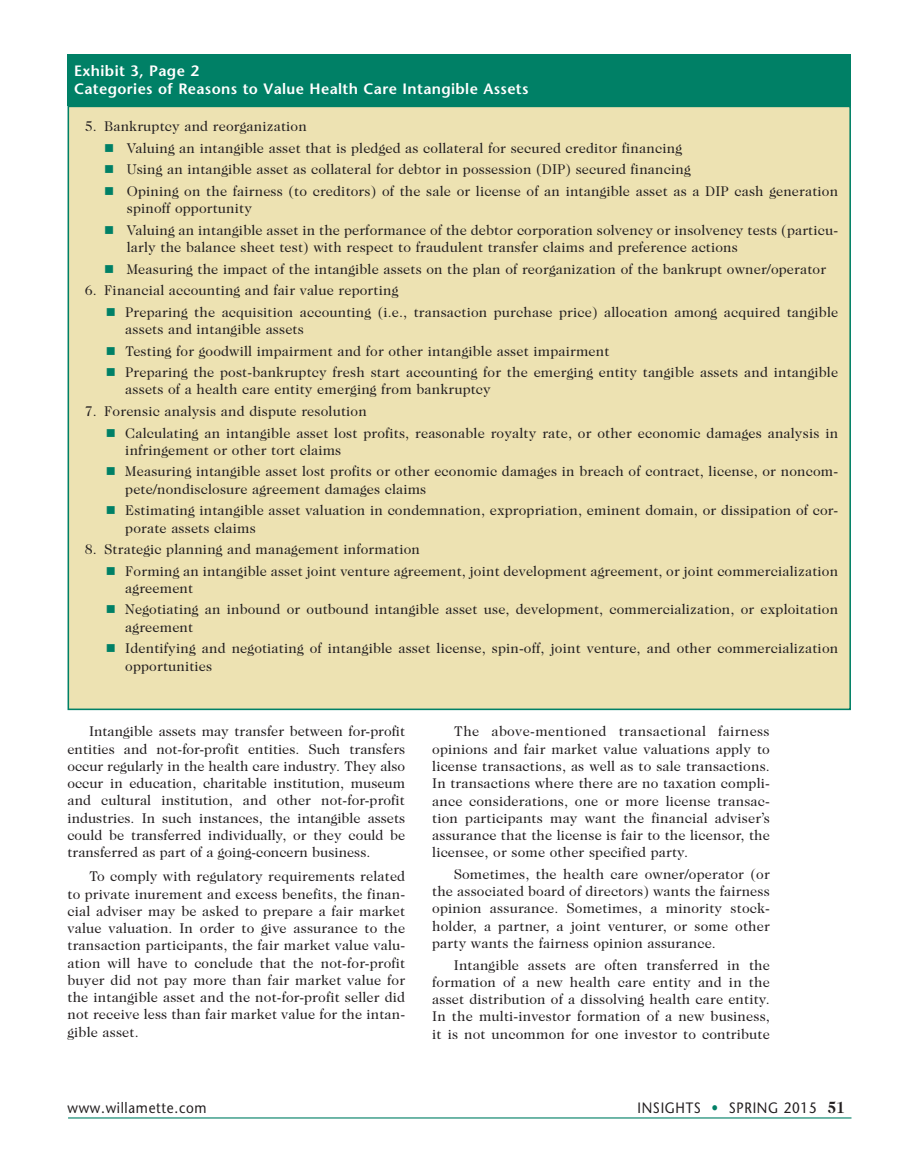
<style>
.page{position:relative;width:905px;height:1175px;background:#fff}
.page>*{position:absolute;margin:0;border:0;box-sizing:border-box;transform-origin:0 0}
.Exhibit_heading{font:600 15px "Stone Sans";letter-spacing:.025em;color:#fff}
.t1{font:15px "Stone Sans";letter-spacing:.05em;color:#231f20;scale:.9 1}
.body__Intro_Paragr{font:14.25px/17.2px "Caslon Two Twenty Four";letter-spacing:.01em;color:#231f20}
.body{font:14.25px/17.2px "Caslon Two Twenty Four";letter-spacing:.01em;color:#231f20;text-align:justify}
.s1{color:#008066}
.s2{font-family:"Caslon Two Twenty Four";font-weight:700;font-size:16.5px}
</style>
<div class="page">
<hr style="left:68px;top:1117px;width:783px;height:1px;background:#008066">
<div style="left:68px;top:106px;width:783px;height:604px;background:#ede2b2;border:2px solid #008066"></div>
<div style="left:68px;top:54px;width:782px;height:52px;background:#008066"></div>
<p class="Exhibit_heading" style="left:74px;top:61px;width:126px">Exhibit 3, Page 2</p>
<p class="Exhibit_heading" style="left:74px;top:79px;width:456px">Categories of Reasons to Value Health Care Intangible Assets</p>
<p class="body__Intro_Paragr" style="left:85px;top:118px;width:223px">5. Bankruptcy and reorganization</p>
<p class="body__Intro_Paragr" style="left:104px;top:139px;width:579px"><span class="s1">■</span> Valuing an intangible asset that is pledged as collateral for secured creditor financing</p>
<p class="body__Intro_Paragr" style="left:104px;top:161px;width:588px"><span class="s1">■</span> Using an intangible asset as collateral for debtor in possession (DIP) secured financing</p>
<p class="body__Intro_Paragr" style="left:127px;top:182px;width:713px;text-indent:-22px"><span class="s1">■</span> Opining on the fairness (to creditors) of the sale or license of an intangible asset as a DIP cash generation spinoff opportunity</p>
<p class="body__Intro_Paragr" style="left:127px;top:221px;width:713px;text-indent:-22px"><span class="s1">■</span> Valuing an intangible asset in the performance of the debtor corporation solvency or insolvency tests (particu&shy;larly the balance sheet test) with respect to fraudulent transfer claims and preference actions</p>
<p class="body__Intro_Paragr" style="left:104px;top:260px;width:723px"><span class="s1">■</span> Measuring the impact of the intangible assets on the plan of reorganization of the bankrupt owner/operator</p>
<p class="body__Intro_Paragr" style="left:85px;top:281px;width:315px">6. Financial accounting and fair value reporting</p>
<p class="body__Intro_Paragr" style="left:125px;top:303px;width:714px;text-indent:-20px"><span class="s1">■</span> Preparing the acquisition accounting (i.e., transaction purchase price) allocation among acquired tangible assets and intangible assets</p>
<p class="body__Intro_Paragr" style="left:106px;top:342px;width:505px"><span class="s1">■</span> Testing for goodwill impairment and for other intangible asset impairment</p>
<p class="body__Intro_Paragr" style="left:125px;top:363px;width:714px;text-indent:-20px"><span class="s1">■</span> Preparing the post-bankruptcy fresh start accounting for the emerging entity tangible assets and intangible assets of a health care entity emerging from bankruptcy</p>
<p class="body__Intro_Paragr" style="left:85px;top:402px;width:283px">7. Forensic analysis and dispute resolution</p>
<p class="body__Intro_Paragr" style="left:125px;top:424px;width:714px;text-indent:-20px"><span class="s1">■</span> Calculating an intangible asset lost profits, reasonable royalty rate, or other economic damages analysis in infringement or other tort claims</p>
<p class="body__Intro_Paragr" style="left:125px;top:463px;width:714px;text-indent:-20px"><span class="s1">■</span> Measuring intangible asset lost profits or other economic damages in breach of contract, license, or noncom&shy;pete/nondisclosure agreement damages claims</p>
<p class="body__Intro_Paragr" style="left:125px;top:501px;width:714px;text-indent:-20px"><span class="s1">■</span> Estimating intangible asset valuation in condemnation, expropriation, eminent domain, or dissipation of cor&shy;porate assets claims</p>
<p class="body__Intro_Paragr" style="left:85px;top:540px;width:337px">8. Strategic planning and management information</p>
<p class="body__Intro_Paragr" style="left:125px;top:562px;width:714px;text-indent:-20px"><span class="s1">■</span> Forming an intangible asset joint venture agreement, joint development agreement, or joint commercialization agreement</p>
<p class="body__Intro_Paragr" style="left:125px;top:601px;width:714px;text-indent:-20px"><span class="s1">■</span> Negotiating an inbound or outbound intangible asset use, development, commercialization, or exploitation agreement</p>
<p class="body__Intro_Paragr" style="left:125px;top:639px;width:714px;text-indent:-20px"><span class="s1">■</span> Identifying and negotiating of intangible asset license, spin-off, joint venture, and other commercialization opportunities</p>
<p class="body" style="left:67px;top:722px;width:339px;text-indent:22px">Intangible assets may transfer between for-profit entities and not-for-profit entities. Such transfers occur regularly in the health care industry. They also occur in education, charitable institution, museum and cultural institution, and other not-for-profit industries. In such instances, the intangible assets could be transferred individually, or they could be transferred as part of a going-concern business.</p>
<p class="body" style="left:67px;top:867px;width:339px;text-indent:22px">To comply with regulatory requirements related to private inurement and excess benefits, the finan&shy;cial adviser may be asked to prepare a fair market value valuation. In order to give assurance to the transaction participants, the fair market value valu&shy;ation will have to conclude that the not-for-profit buyer did not pay more than fair market value for the intangible asset and the not-for-profit seller did not receive less than fair market value for the intan&shy;gible asset.</p>
<p class="body" style="left:432px;top:723px;width:339px;text-indent:22px">The above-mentioned transactional fairness opinions and fair market value valuations apply to license transactions, as well as to sale transactions.<br>In transactions where there are no taxation compli&shy;ance considerations, one or more license transac&shy;tion participants may want the financial adviser’s assurance that the license is fair to the licensor, the licensee, or some other specified party.</p>
<p class="body" style="left:432px;top:865px;width:339px;text-indent:22px">Sometimes, the health care owner/operator (or the associated board of directors) wants the fairness opinion assurance. Sometimes, a minority stock&shy;holder, a partner, a joint venturer, or some other party wants the fairness opinion assurance.</p>
<p class="body" style="left:432px;top:956px;width:339px;text-indent:22px">Intangible assets are often transferred in the formation of a new health care entity and in the asset distribution of a dissolving health care entity.<br>In the multi-investor formation of a new business, it is not uncommon for one investor to contribute</p>
<p class="t1" style="left:68px;top:1098px;width:156px">www.willamette. com</p>
<p class="t1" style="left:637px;top:1098px;width:232px">INSIGHTS <span class="s1">•</span> SPRING 2015 <span class="s2">51</span></p>
</div>
